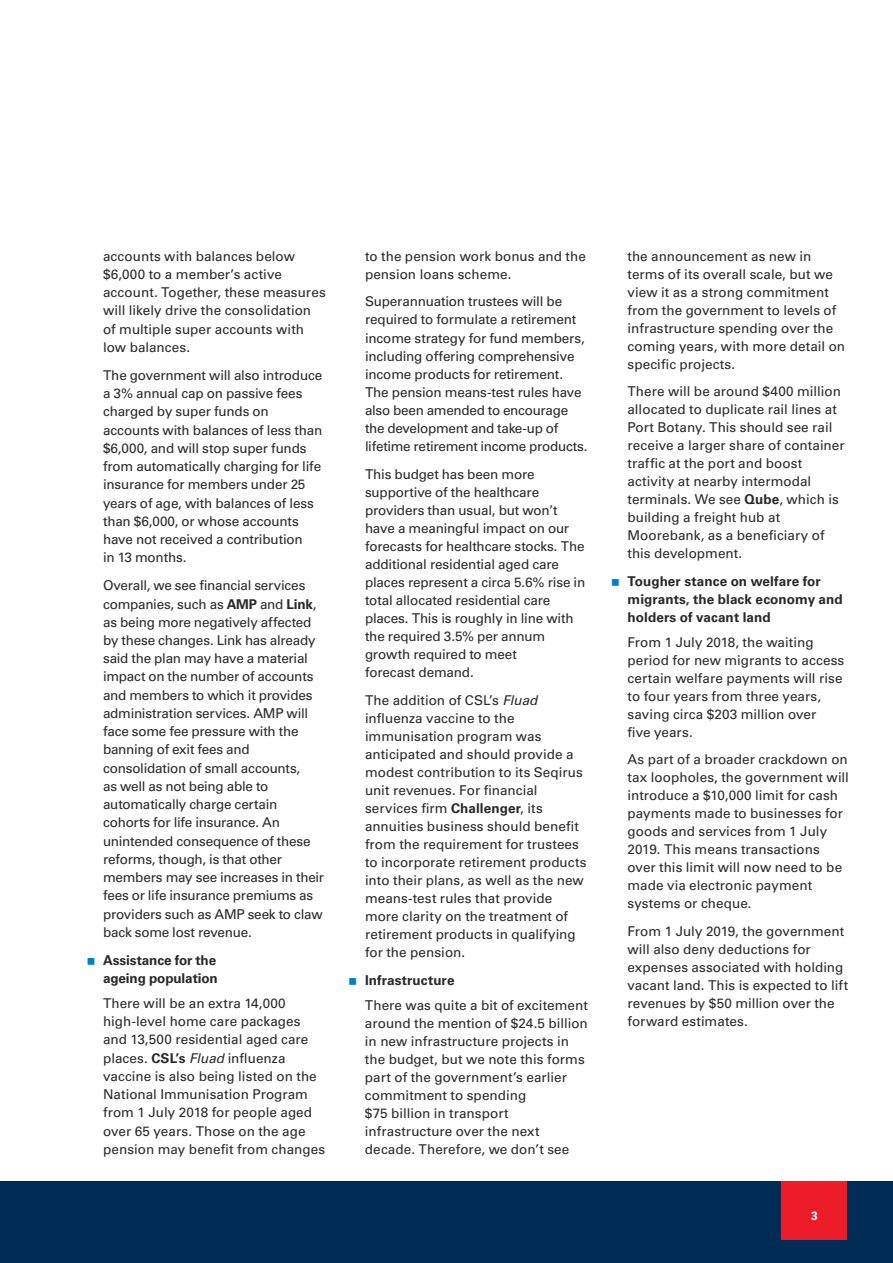
<style>
.page{position:relative;width:893px;height:1263px;background:#fff}
.page>*{position:absolute;margin:0;border:0;box-sizing:border-box;transform-origin:0 0}
.t1{font:13.5px/18px "Univers LT Std";letter-spacing:-.005em;color:#292829}
.t2{font:700 13.5px/18px "Univers LT Std";letter-spacing:.005em;color:#292829}
.t3{font:700 12px "Univers LT Std";color:#fff}
.s1{font-weight:700}
.s2{font-style:italic}
</style>
<div class="page">
<div style="left:0;top:1181px;width:893px;height:82px;background:#002b54"></div>
<div style="left:781px;top:1181px;width:66px;height:58px;background:#ed1c29"></div>
<p class="t1" style="left:103px;top:247px;width:224px">accounts with balances below $6,000 to a member’s active account. Together, these measures will likely drive the consolidation of multiple super accounts with low balances.</p>
<p class="t1" style="left:103px;top:366px;width:221px">The government will also introduce a 3% annual cap on passive fees charged by super funds on accounts with balances of less than $6,000, and will stop super funds from automatically charging for life insurance for members under 25 years of age, with balances of less than $6,000, or whose accounts have not received a contribution<br>in 13 months.</p>
<p class="t1" style="left:103px;top:576px;width:223px">Overall, we see financial services companies, such as <span class="s1">AMP</span> and <span class="s1">Link</span>, as being more negatively affected by these changes. Link has already said the plan may have a material impact on the number of accounts and members to which it provides administration services. AMP will face some fee pressure with the banning of exit fees and consolidation of small accounts,<br>as well as not being able to automatically charge certain cohorts for life insurance. An unintended consequence of these reforms, though, is that other members may see increases in their fees or life insurance premiums as providers such as AMP seek to claw back some lost revenue.</p>
<p class="t2" style="left:103px;top:951px;width:116px">Assistance for the ageing population</p>
<p class="t1" style="left:103px;top:994px;width:224px">There will be an extra 14,000 high-level home care packages and 13,500 residential aged care places. <span class="s1">CSL’s</span> <span class="s2">Fluad</span> influenza vaccine is also being listed on the<br>National Immunisation Program from 1 July 2018 for people aged over 65 years. Those on the age pension may benefit from changes</p>
<p class="t1" style="left:365px;top:247px;width:222px">to the pension work bonus and the pension loans scheme.</p>
<p class="t1" style="left:365px;top:293px;width:224px">Superannuation trustees will be required to formulate a retirement income strategy for fund members, including offering comprehensive income products for retirement.<br>The pension means-test rules have also been amended to encourage the development and take-up of lifetime retirement income products.</p>
<p class="t1" style="left:365px;top:465px;width:222px">This budget has been more supportive of the healthcare providers than usual, but won’t have a meaningful impact on our forecasts for healthcare stocks. The additional residential aged care places represent a circa 5.6% rise in total allocated residential care places. This is roughly in line with the required 3.5% per annum growth required to meet<br>forecast demand.</p>
<p class="t1" style="left:365px;top:691px;width:223px">The addition of CSL’s <span class="s2">Fluad </span>influenza vaccine to the immunisation program was anticipated and should provide a modest contribution to its Seqirus unit revenues. For financial services firm <span class="s1">Challenger</span>, its annuities business should benefit from the requirement for trustees to incorporate retirement products into their plans, as well as the new means-test rules that provide more clarity on the treatment of retirement products in qualifying for the pension.</p>
<p class="t2" style="left:365px;top:971px;width:91px">Infrastructure</p>
<p class="t1" style="left:365px;top:996px;width:224px">There was quite a bit of excitement around the mention of $24.5 billion in new infrastructure projects in the budget, but we note this forms part of the government’s earlier commitment to spending<br>$75 billion in transport infrastructure over the next decade. Therefore, we don’t see</p>
<p class="t1" style="left:627px;top:247px;width:219px">the announcement as new in terms of its overall scale, but we view it as a strong commitment from the government to levels of infrastructure spending over the coming years, with more detail on specific projects.</p>
<p class="t1" style="left:627px;top:383px;width:219px">There will be around $400 million allocated to duplicate rail lines at<br>Port Botany. This should see rail receive a larger share of container traffic at the port and boost activity at nearby intermodal terminals. We see <span class="s1">Qube</span>, which is building a freight hub at<br>Moorebank, as a beneficiary of this development.</p>
<p class="t2" style="left:628px;top:572px;width:217px">Tougher stance on welfare for migrants, the black economy and holders of vacant land</p>
<p class="t1" style="left:627px;top:633px;width:218px">From 1 July 2018, the waiting period for new migrants to access certain welfare payments will rise to four years from three years, saving circa $203 million over<br>five years.</p>
<p class="t1" style="left:627px;top:751px;width:223px">As part of a broader crackdown on tax loopholes, the government will introduce a $10,000 limit for cash payments made to businesses for goods and services from 1 July<br>2019. This means transactions over this limit will now need to be made via electronic payment systems or cheque.</p>
<p class="t1" style="left:627px;top:922px;width:222px">From 1 July 2019, the government will also deny deductions for expenses associated with holding vacant land. This is expected to lift revenues by $50 million over the forward estimates.</p>
<p class="t3" style="left:811px;top:1208px;width:8px">3</p>
</div>
